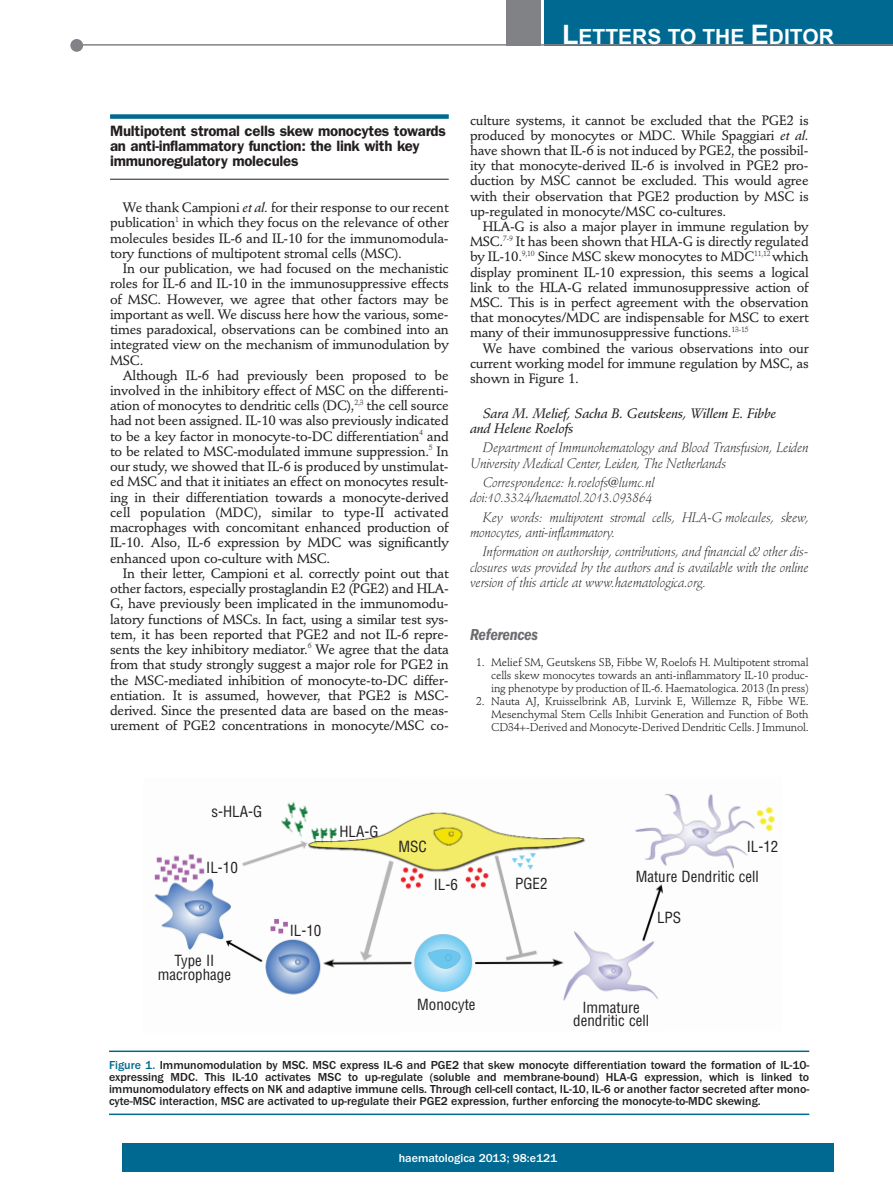
<style>
.page{position:relative;width:893px;height:1191px;background:#fff}
.page>*{position:absolute;margin:0;border:0;box-sizing:border-box;transform-origin:0 0}
.t1{font:700 21px "Arial";color:#fff}
.t2{font:italic 600 condensed 16.5px "Franklin Gothic";letter-spacing:-.015em;color:#6c6d70}
.t3{font:600 15px/15.3px "Franklin Gothic";letter-spacing:-.015em;color:#231f20}
.t4{font:condensed 15px/13.5px "Helvetica";color:#231f20;text-align:center}
.t5{font:500 13.5px/15.3px "Stempel Schneidler";letter-spacing:-.015em;color:#231f20;text-align:justify}
.t6{font:italic 300 13.5px/15.1px "Stempel Schneidler";letter-spacing:-.015em;color:#231f20}
.t7{font:italic 13.5px/15.1px "Stempel Schneidler Med";letter-spacing:-.015em;color:#231f20}
.t8{font:500 12px/12px "Franklin Gothic";color:#231f20;text-align:justify}
.t9{font:500 12px "Franklin Gothic";color:#fff}
.t10{font:11.25px/12.9px "Stempel Schneidler";letter-spacing:-.015em;color:#231f20;text-align:justify}
.s1{font-size:27px}
.s2{font-family:"Stempel Schneidler Med";font-weight:400;font-style:italic}
.s3{color:#006991}
</style>
<div class="page">
<div style="left:110px;top:114px;width:339px;height:5px;background:#006991"></div>
<hr style="left:110px;top:179px;width:339px;height:1px;background:#231f20">
<div style="left:121px;top:1143px;width:713px;height:28px;background:#006991"></div>
<div style="left:544px;top:0;width:349px;height:45px;background:#006991"></div>
<div style="left:506px;top:0;width:34px;height:45px;background:#808285"></div>
<div style="left:70px;top:39px;width:13px;height:13px;background:#808285;border-radius:50%"></div>
<hr style="left:78px;top:44px;width:815px;height:2px;background:#808285">
<img style="left:154px;top:794px;width:621px;height:207px">
<hr style="left:109px;top:1050px;width:700px;height:2px;background:#006991">
<hr style="left:109px;top:1113px;width:700px;height:2px;background:#006991">
<h1 class="t1" style="left:562px;top:25px;width:273px"><span class="s1">L</span>ETTERS TO THE <span class="s1">E</span>DITOR</h1>
<p class="t3" style="left:110px;top:124px;width:337px">Multipotent stromal cells skew monocytes towards an anti-inflammatory function: the link with key immunoregulatory molecules</p>
<p class="t5" style="left:110px;top:201px;width:340px;text-indent:13px">We thank Campioni <span class="s2">et al.</span> for their response to our recent publication<sup>1</sup> in which they focus on the relevance of other molecules besides IL-6 and IL-10 for the immunomodula&shy;tory functions of multipotent stromal cells (MSC).</p>
<p class="t5" style="left:110px;top:262px;width:340px;text-indent:13px">In our publication, we had focused on the mechanistic roles for IL-6 and IL-10 in the immunosuppressive effects of MSC. However, we agree that other factors may be important as well. We discuss here how the various, some&shy;times paradoxical, observations can be combined into an integrated view on the mechanism of immunodulation by MSC.</p>
<p class="t5" style="left:110px;top:369px;width:340px;text-indent:13px">Although IL-6 had previously been proposed to be involved in the inhibitory effect of MSC on the differenti&shy;ation of monocytes to dendritic cells (DC),<sup>2,3</sup> the cell source had not been assigned. IL-10 was also previously indicated to be a key factor in monocyte-to-DC differentiation<sup>4</sup> and to be related to MSC-modulated immune suppression.<sup>5</sup> In our study, we showed that IL-6 is produced by unstimulat&shy;ed MSC and that it initiates an effect on monocytes result&shy;ing in their differentiation towards a monocyte-derived cell population (MDC), similar to type-II activated macrophages with concomitant enhanced production of IL-10. Also, IL-6 expression by MDC was significantly enhanced upon co-culture with MSC.</p>
<p class="t5" style="left:110px;top:567px;width:340px;text-indent:13px">In their letter, Campioni et al. correctly point out that other factors, especially prostaglandin E2 (PGE2) and HLA-G, have previously been implicated in the immunomodu&shy;latory functions of MSCs. In fact, using a similar test sys&shy;tem, it has been reported that PGE2 and not IL-6 repre&shy;sents the key inhibitory mediator.<sup>6</sup> We agree that the data from that study strongly suggest a major role for PGE2 in the MSC-mediated inhibition of monocyte-to-DC differ&shy;entiation. It is assumed, however, that PGE2 is MSC&shy;derived. Since the presented data are based on the meas&shy;urement of PGE2 concentrations in monocyte/MSC co-</p>
<p class="t5" style="left:470px;top:114px;width:340px">culture systems, it cannot be excluded that the PGE2 is produced by monocytes or MDC. While Spaggiari <span class="s2">et al. </span>have shown that IL-6 is not induced by PGE2, the possibil&shy;ity that monocyte-derived IL-6 is involved in PGE2 pro&shy;duction by MSC cannot be excluded. This would agree with their observation that PGE2 production by MSC is up-regulated in monocyte/MSC co-cultures.</p>
<p class="t5" style="left:470px;top:220px;width:340px;text-indent:13px">HLA-G is also a major player in immune regulation by MSC.<sup>7-9</sup> It has been shown that HLA-G is directly regulated by IL-10.<sup>9,10</sup> Since MSC skew monocytes to MDC<sup>11,12</sup> which display prominent IL-10 expression, this seems a logical link to the HLA-G related immunosuppressive action of MSC. This is in perfect agreement with the observation that monocytes/MDC are indispensable for MSC to exert many of their immunosuppressive functions.<sup>13-15</sup></p>
<p class="t5" style="left:470px;top:342px;width:340px;text-indent:13px">We have combined the various observations into our current working model for immune regulation by MSC, as shown in Figure 1.</p>
<p class="t7" style="left:470px;top:407px;width:308px;text-indent:13px">Sara M. Melief, Sacha B. Geutskens, Willem E. Fibbe and Helene Roelofs</p>
<p class="t6" style="left:470px;top:441px;width:340px;text-indent:13px">Department of Immunohematology and Blood Transfusion, Leiden<br>University Medical Center, Leiden, The Netherlands</p>
<p class="t6" style="left:470px;top:476px;width:186px;text-align:right">Correspondence: h.roelofs@lumc.nl doi:10.3324/haematol.2013.093864</p>
<p class="t6" style="left:470px;top:511px;width:340px;text-indent:13px">Key words: multipotent stromal cells, HLA-G molecules, skew, monocytes, anti-inflammatory.</p>
<p class="t6" style="left:470px;top:545px;width:340px;text-align:justify;text-indent:13px">Information on authorship, contributions, and financial &amp; other dis&shy;closures was provided by the authors and is available with the online version of this article at www.haematologica.org.</p>
<p class="t2" style="left:470px;top:629px;width:70px">References</p>
<p class="t10" style="left:491px;top:657px;width:319px;text-indent:-15px">1. Melief SM, Geutskens SB, Fibbe W, Roelofs H. Multipotent stromal cells skew monocytes towards an anti-inflammatory IL-10 produc&shy;ing phenotype by production of IL-6. Haematologica. 2013 (In press)</p>
<p class="t10" style="left:491px;top:696px;width:319px;text-indent:-15px">2. Nauta AJ, Kruisselbrink AB, Lurvink E, Willemze R, Fibbe WE.<br>Mesenchymal Stem Cells Inhibit Generation and Function of Both CD34+-Derived and Monocyte-Derived Dendritic Cells. J Immunol.</p>
<p class="t4" style="left:211px;top:805px;width:52px">s-HLA-G</p>
<p class="t4" style="left:206px;top:860px;width:33px">IL-10</p>
<p class="t4" style="left:158px;top:954px;width:75px">Type II macrophage</p>
<p class="t4" style="left:339px;top:825px;width:41px">HLA-G</p>
<p class="t4" style="left:290px;top:923px;width:33px">IL-10</p>
<p class="t4" style="left:398px;top:840px;width:30px">MSC</p>
<p class="t4" style="left:434px;top:878px;width:26px">IL-6</p>
<p class="t4" style="left:515px;top:876px;width:34px">PGE2</p>
<p class="t4" style="left:747px;top:840px;width:33px">IL-12</p>
<p class="t4" style="left:636px;top:870px;width:125px">Mature Dendritic cell</p>
<p class="t4" style="left:657px;top:911px;width:26px">LPS</p>
<p class="t4" style="left:417px;top:997px;width:60px">Monocyte</p>
<p class="t4" style="left:573px;top:1000px;width:77px">Immature dendritic cell</p>
<p class="t8" style="left:109px;top:1059px;width:702px"><span class="s3">Figure 1.</span> Immunomodulation by MSC. MSC express IL-6 and PGE2 that skew monocyte differentiation toward the formation of IL-10- expressing MDC. This IL-10 activates MSC to up-regulate (soluble and membrane-bound) HLA-G expression, which is linked to immunomodulatory effects on NK and adaptive immune cells. Through cell-cell contact, IL-10, IL-6 or another factor secreted after mono&shy;cyte-MSC interaction, MSC are activated to up-regulate their PGE2 expression, further enforcing the monocyte-to-MDC skewing.</p>
<p class="t9" style="left:399px;top:1150px;width:160px">haematologica 2013; 98:e121</p>
</div>
